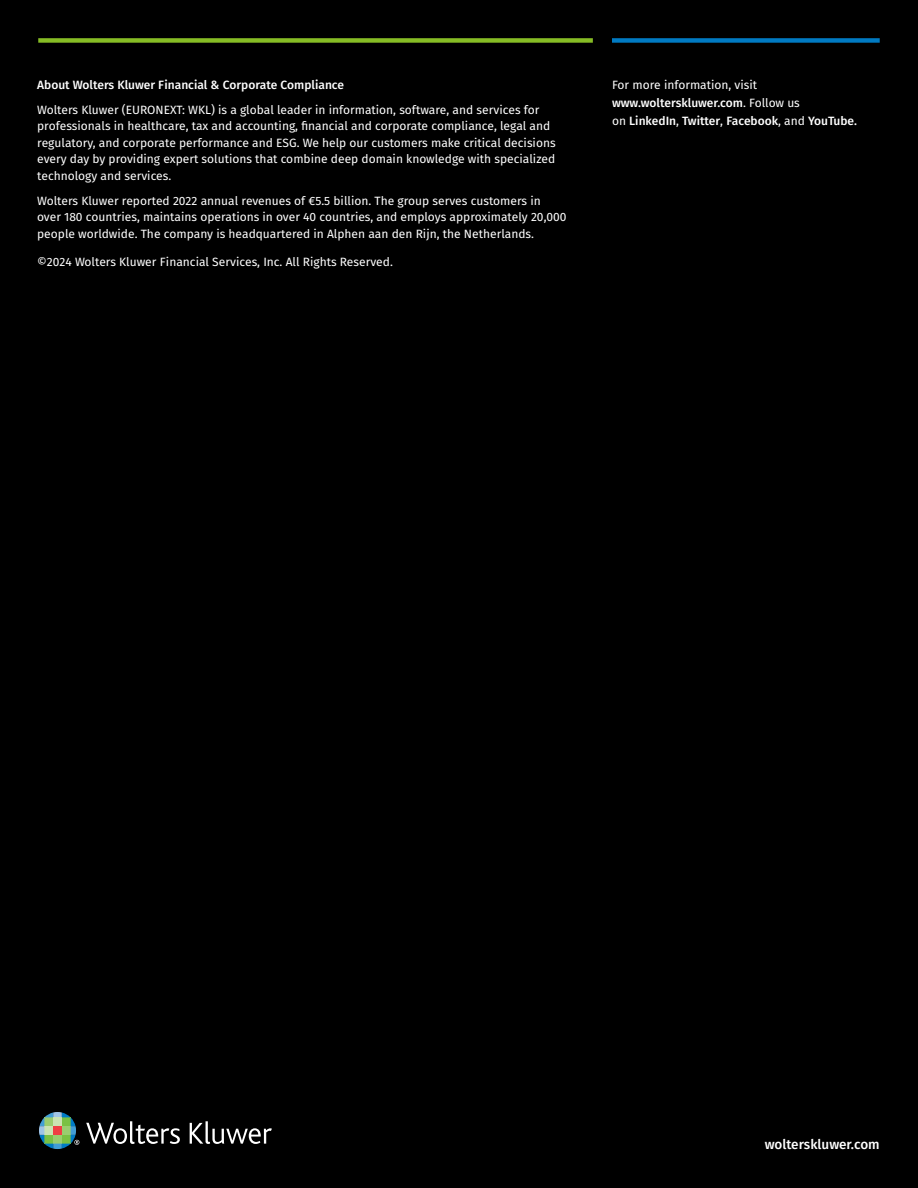
<style>
.page{position:relative;width:918px;height:1188px;background:#000}
.page>*{position:absolute;margin:0;border:0;box-sizing:border-box;transform-origin:0 0}
.t1{font:500 13.5px "Fira Sans";color:#fff}
.t2{font:12px/16.5px "Fira Sans";color:#fff}
.t3{font:500 12px/18px "Fira Sans";color:#fff}
.s1{font-weight:400}
</style>
<div class="page">
<div style="left:38px;top:38px;width:555px;height:5px;background:#86bc25"></div>
<div style="left:612px;top:38px;width:268px;height:5px;background:#007ac2"></div>
<svg style="left:86px;top:1121px;width:94px;height:23px"></svg>
<svg style="left:190px;top:1121px;width:82px;height:23px"></svg>
<svg style="left:39px;top:1112px;width:40px;height:37px"></svg>
<p class="t3" style="left:37px;top:75px;width:309px">About Wolters Kluwer Financial &amp; Corporate Compliance</p>
<p class="t2" style="left:37px;top:101px;width:520px">Wolters Kluwer (EURONEXT: WKL) is a global leader in information, software, and services for professionals in healthcare, tax and accounting, financial and corporate compliance, legal and regulatory, and corporate performance and ESG. We help our customers make critical decisions every day by providing expert solutions that combine deep domain knowledge with specialized technology and services.</p>
<p class="t2" style="left:37px;top:192px;width:531px">Wolters Kluwer reported 2022 annual revenues of €5.5 billion. The group serves customers in over 180 countries, maintains operations in over 40 countries, and employs approximately 20,000 people worldwide. The company is headquartered in Alphen aan den Rijn, the Netherlands.</p>
<p class="t2" style="left:37px;top:253px;width:357px">©2024 Wolters Kluwer Financial Services, Inc. All Rights Reserved.</p>
<p class="t3" style="left:612px;top:75px;width:247px"><span class="s1">For more information, visit </span>www.wolterskluwer.com<span class="s1">. Follow us<br>on</span> LinkedIn<span class="s1">,</span> Twitter<span class="s1">,</span> Facebook<span class="s1">, and</span> YouTube.</p>
<p class="t1" style="left:765px;top:1134px;width:116px">wolterskluwer.com</p>
</div>
